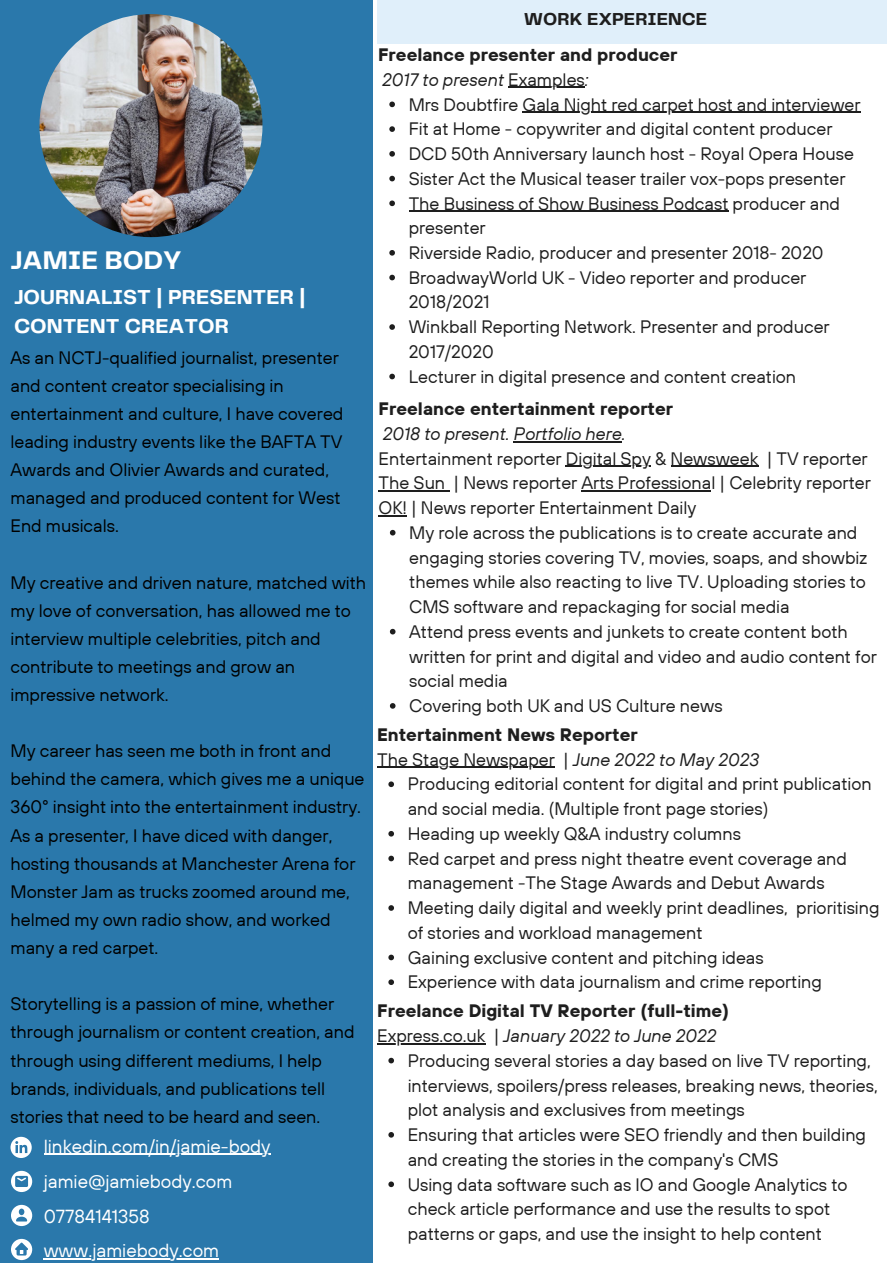
<style>
.page{position:relative;width:893px;height:1264px;background:#fff}
.page>*{position:absolute;margin:0;border:0;box-sizing:border-box;transform-origin:0 0}
.t1{font:700 26.55px "Telegraf";color:#fff}
.t2{font:700 21px/29.2px "Telegraf";color:#fff}
.t3{font:18.9px "TT Hoves";color:#fff}
.t4{font:18px/24.8px "TT Hoves";color:#1e1e1e}
.t5{font:18px/28px "TT Hoves";color:#000}
.t6{font:700 18px "TT Hoves";color:#1e1e1e}
.t7{font:italic 18px "TT Hoves";color:#1e1e1e}
.t8{font:700 18px "Telegraf";color:#1e1e1e}
.s1{font-style:normal}
.s2{font-style:italic}
</style>
<div class="page">
<div style="left:0;top:0;width:373px;height:1262px;background:#2a78ab"></div>
<svg style="left:11px;top:1238px;width:21px;height:21px"></svg>
<svg style="left:11px;top:1170px;width:21px;height:21px"></svg>
<svg style="left:11px;top:1204px;width:21px;height:21px"></svg>
<svg style="left:11px;top:1136px;width:21px;height:21px"></svg>
<hr style="left:44px;top:1153px;width:226px;height:1px;background:#fff">
<hr style="left:44px;top:1258px;width:175px;height:1px;background:#fff">
<img style="left:39px;top:14px;width:223px;height:223px;border-radius:50%">
<div style="left:377px;top:0;width:509px;height:43px;background:#e0effa"></div>
<svg style="left:388px;top:781px;width:6px;height:6px"></svg>
<svg style="left:388px;top:831px;width:6px;height:5px"></svg>
<svg style="left:388px;top:855px;width:6px;height:6px"></svg>
<svg style="left:388px;top:905px;width:6px;height:5px"></svg>
<svg style="left:388px;top:954px;width:6px;height:6px"></svg>
<svg style="left:388px;top:979px;width:6px;height:6px"></svg>
<hr style="left:377px;top:766px;width:178px;height:2px;background:#1e1e1e">
<svg style="left:389px;top:102px;width:6px;height:5px"></svg>
<hr style="left:522px;top:112px;width:338px;height:1px;background:#1e1e1e">
<svg style="left:389px;top:126px;width:6px;height:6px"></svg>
<svg style="left:389px;top:151px;width:6px;height:6px"></svg>
<svg style="left:389px;top:176px;width:6px;height:5px"></svg>
<svg style="left:389px;top:200px;width:6px;height:6px"></svg>
<hr style="left:408px;top:211px;width:320px;height:1px;background:#1e1e1e">
<svg style="left:389px;top:250px;width:6px;height:5px"></svg>
<svg style="left:389px;top:275px;width:6px;height:5px"></svg>
<svg style="left:389px;top:324px;width:6px;height:6px"></svg>
<svg style="left:389px;top:374px;width:6px;height:5px"></svg>
<hr style="left:508px;top:87px;width:77px;height:1px;background:#1e1e1e">
<svg style="left:390px;top:530px;width:5px;height:5px"></svg>
<svg style="left:390px;top:629px;width:5px;height:5px"></svg>
<svg style="left:390px;top:703px;width:5px;height:5px"></svg>
<hr style="left:513px;top:441px;width:109px;height:1px;background:#1e1e1e">
<hr style="left:566px;top:466px;width:85px;height:1px;background:#1e1e1e">
<hr style="left:670px;top:466px;width:88px;height:1px;background:#1e1e1e">
<hr style="left:378px;top:490px;width:67px;height:1px;background:#1e1e1e">
<hr style="left:581px;top:490px;width:130px;height:1px;background:#1e1e1e">
<svg style="left:378px;top:515px;width:29px;height:1px"></svg>
<svg style="left:388px;top:1057px;width:6px;height:6px"></svg>
<svg style="left:388px;top:1132px;width:6px;height:5px"></svg>
<svg style="left:388px;top:1181px;width:6px;height:6px"></svg>
<hr style="left:377px;top:1043px;width:108px;height:1px;background:#1e1e1e">
<p class="t1" style="left:11px;top:249px;width:173px">JAMIE BODY</p>
<p class="t2" style="left:14px;top:283px;width:293px">JOURNALIST | PRESENTER |<br>CONTENT CREATOR</p>
<p class="t5" style="left:11px;top:343px;width:334px">As an NCTJ-qualified journalist, presenter and content creator specialising in entertainment and culture, I have covered leading industry events like the BAFTA TV Awards and Olivier Awards and curated, managed and produced content for West End musicals.</p>
<p class="t5" style="left:11px;top:568px;width:357px">My creative and driven nature, matched with my love of conversation, has allowed me to interview multiple celebrities, pitch and contribute to meetings and grow an impressive network.</p>
<p class="t5" style="left:11px;top:736px;width:355px">My career has seen me both in front and behind the camera, which gives me a unique<br>360° insight into the entertainment industry.</p>
<p class="t5" style="left:11px;top:820px;width:346px">As a presenter, I have diced with danger, hosting thousands at Manchester Arena for Monster Jam as trucks zoomed around me, helmed my own radio show, and worked many a red carpet.</p>
<p class="t5" style="left:11px;top:989px;width:345px">Storytelling is a passion of mine, whether through journalism or content creation, and through using different mediums, I help brands, individuals, and publications tell stories that need to be heard and seen.</p>
<p class="t3" style="left:44px;top:1133px;width:228px">linkedin.com/in/jamie-body</p>
<p class="t3" style="left:44px;top:1168px;width:190px">jamie@jamiebody.com</p>
<p class="t3" style="left:44px;top:1203px;width:108px">07784141358</p>
<p class="t3" style="left:44px;top:1238px;width:177px">www.jamiebody.com</p>
<p class="t8" style="left:524px;top:11px;width:185px">WORK EXPERIENCE</p>
<p class="t6" style="left:378px;top:43px;width:301px">Freelance presenter and producer</p>
<p class="t7" style="left:382px;top:68px;width:208px">2017 to present <span class="s1">Examples</span>:</p>
<p class="t4" style="left:408px;top:91px;width:453px">Mrs Doubtfire Gala Night red carpet host and interviewer</p>
<p class="t4" style="left:408px;top:116px;width:425px">Fit at Home - copywriter and digital content producer</p>
<p class="t4" style="left:408px;top:141px;width:446px">DCD 50th Anniversary launch host - Royal Opera House</p>
<p class="t4" style="left:408px;top:166px;width:438px">Sister Act the Musical teaser trailer vox-pops presenter</p>
<p class="t4" style="left:408px;top:190px;width:433px">The Business of Show Business Podcast producer and presenter</p>
<p class="t4" style="left:408px;top:240px;width:416px">Riverside Radio, producer and presenter 2018- 2020</p>
<p class="t4" style="left:408px;top:265px;width:399px">BroadwayWorld UK - Video reporter and producer<br>2018/2021</p>
<p class="t4" style="left:408px;top:314px;width:422px">Winkball Reporting Network. Presenter and producer<br>2017/2020</p>
<p class="t4" style="left:408px;top:363px;width:389px">Lecturer in digital presence and content creation</p>
<p class="t6" style="left:378px;top:397px;width:296px">Freelance entertainment reporter</p>
<p class="t7" style="left:383px;top:422px;width:244px">2018 to present. Portfolio here.</p>
<p class="t4" style="left:378px;top:445px;width:493px">Entertainment reporter Digital Spy &amp; Newsweek | TV reporter<br>The Sun | News reporter Arts Professional | Celebrity reporter<br>OK! | News reporter Entertainment Daily</p>
<p class="t4" style="left:409px;top:520px;width:459px">My role across the publications is to create accurate and engaging stories covering TV, movies, soaps, and showbiz themes while also reacting to live TV. Uploading stories to CMS software and repackaging for social media</p>
<p class="t4" style="left:409px;top:619px;width:469px">Attend press events and junkets to create content both written for print and digital and video and audio content for social media</p>
<p class="t4" style="left:409px;top:693px;width:315px">Covering both UK and US Culture news</p>
<p class="t6" style="left:377px;top:723px;width:262px">Entertainment News Reporter</p>
<p class="t4" style="left:377px;top:746px;width:383px">The Stage Newspaper | <span class="s2">June 2022 to May 2023</span></p>
<p class="t4" style="left:407px;top:771px;width:465px">Producing editorial content for digital and print publication and social media. (Multiple front page stories)</p>
<p class="t4" style="left:407px;top:821px;width:335px">Heading up weekly Q&amp;A industry columns</p>
<p class="t4" style="left:407px;top:845px;width:441px">Red carpet and press night theatre event coverage and management -The Stage Awards and Debut Awards</p>
<p class="t4" style="left:407px;top:895px;width:473px">Meeting daily digital and weekly print deadlines, prioritising of stories and workload management</p>
<p class="t4" style="left:407px;top:944px;width:357px">Gaining exclusive content and pitching ideas</p>
<p class="t4" style="left:407px;top:969px;width:415px">Experience with data journalism and crime reporting</p>
<p class="t6" style="left:377px;top:999px;width:353px">Freelance Digital TV Reporter (full-time)</p>
<p class="t7" style="left:377px;top:1024px;width:341px"><span class="s1">Express.co.uk |</span> January 2022 to June 2022</p>
<p class="t4" style="left:407px;top:1047px;width:471px">Producing several stories a day based on live TV reporting, interviews, spoilers/press releases, breaking news, theories, plot analysis and exclusives from meetings</p>
<p class="t4" style="left:407px;top:1121px;width:460px">Ensuring that articles were SEO friendly and then building and creating the stories in the company's CMS</p>
<p class="t4" style="left:407px;top:1171px;width:441px">Using data software such as IO and Google Analytics to check article performance and use the results to spot patterns or gaps, and use the insight to help content</p>
</div>
